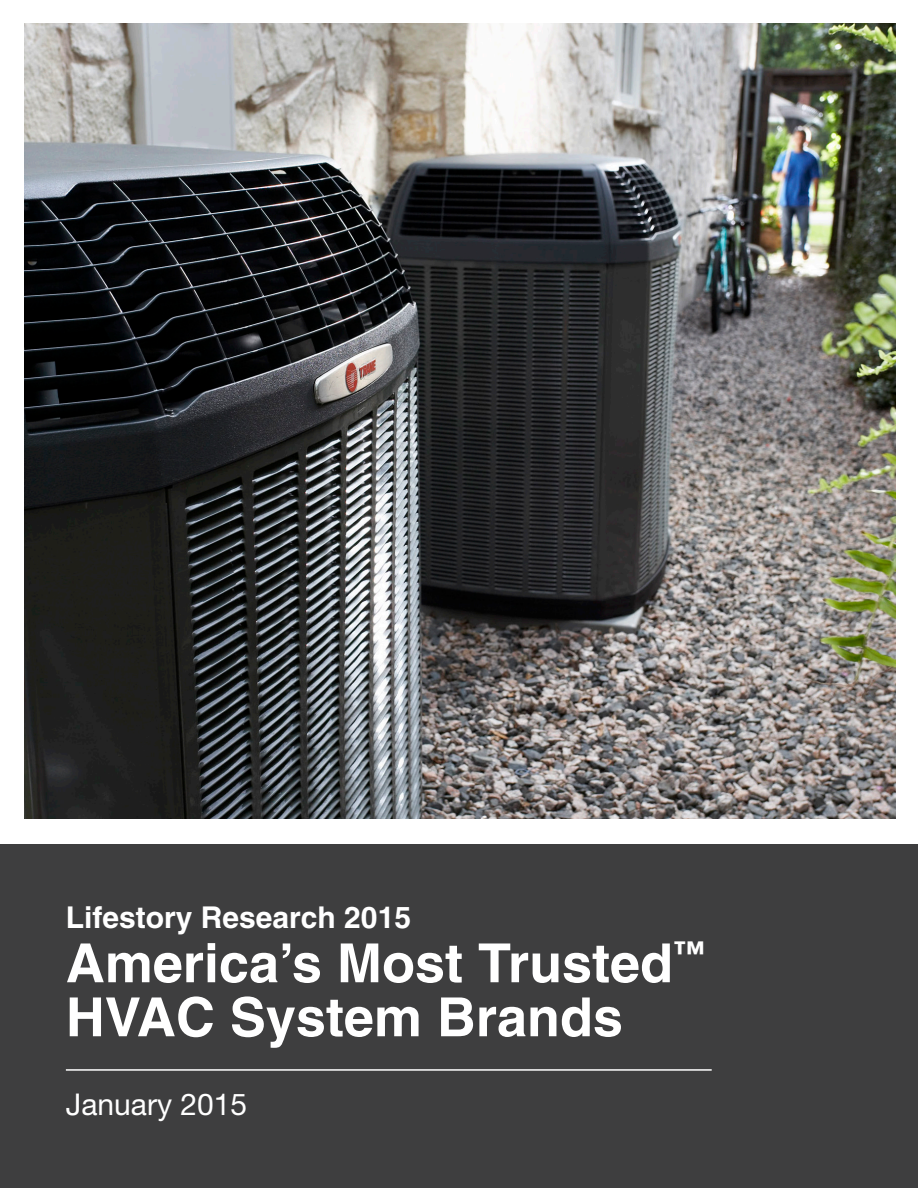
<style>
.page{position:relative;width:918px;height:1188px;background:#fff}
.page>*{position:absolute;margin:0;border:0;box-sizing:border-box;transform-origin:0 0}
.t1{font:700 54px "Helvetica";color:#fff}
.t2{font:700 30px "Helvetica";color:#fff}
.t3{font:30px "Helvetica Neue";color:#fff}
</style>
<div class="page">
<img style="left:25px;top:24px;width:870px;height:795px">
<div style="left:0;top:845px;width:918px;height:343px;background:#3e3e3f"></div>
<hr style="left:66px;top:1069px;width:646px;height:2px;background:#fff">
<p class="t2" style="left:66px;top:899px;width:347px">Lifestory Research 2015</p>
<p class="t1" style="left:66px;top:930px;width:640px">America’s Most Trusted<sup>™</sup></p>
<p class="t1" style="left:66px;top:984px;width:559px">HVAC System Brands</p>
<p class="t3" style="left:66px;top:1087px;width:183px">January 2015</p>
</div>
